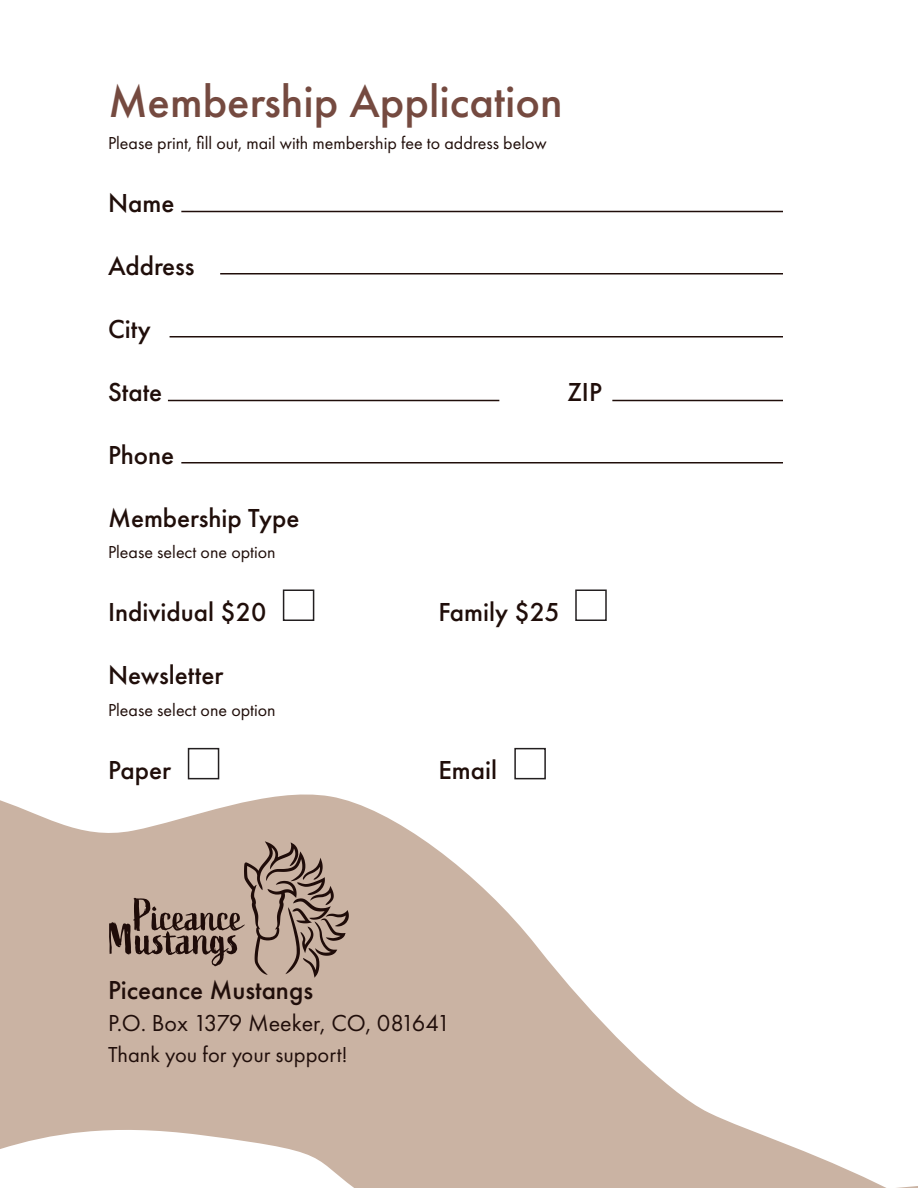
<style>
.page{position:relative;width:918px;height:1188px;background:#fff}
.page>*{position:absolute;margin:0;border:0;box-sizing:border-box;transform-origin:0 0}
.t1{font:500 46.5px "Futura PT";color:#754a40}
.t2{font:500 27px "Futura PT";color:#200e0a}
.t3{font:24px "Futura PT";color:#200e0a}
.t4{font:22.5px "Futura PT";color:#200e0a}
.t5{font:18px "Futura PT";color:#200e0a}
</style>
<div class="page">
<svg style="left:0;top:794px;width:918px;height:394px;fill:#cab3a3"></svg>
<svg style="left:109px;top:841px;width:240px;height:137px;background:#b19a8c"></svg>
<div style="left:283px;top:590px;width:31px;height:31px;border:2px solid #231f20"></div>
<div style="left:188px;top:748px;width:31px;height:31px;border:2px solid #231f20"></div>
<div style="left:575px;top:590px;width:32px;height:31px;border:2px solid #231f20"></div>
<div style="left:514px;top:748px;width:32px;height:31px;border:2px solid #231f20"></div>
<hr style="left:181px;top:211px;width:602px;height:1px;background:#200e0a">
<hr style="left:220px;top:273px;width:563px;height:1px;background:#200e0a">
<hr style="left:170px;top:336px;width:613px;height:2px;background:#200e0a">
<hr style="left:181px;top:462px;width:602px;height:2px;background:#200e0a">
<hr style="left:168px;top:400px;width:331px;height:1px;background:#200e0a">
<hr style="left:612px;top:400px;width:171px;height:1px;background:#200e0a">
<p class="t1" style="left:108px;top:74px;width:456px">Membership Application</p>
<p class="t5" style="left:108px;top:132px;width:440px">Please print, fill out, mail with membership fee to address below</p>
<p class="t2" style="left:108px;top:186px;width:68px">Name</p>
<p class="t2" style="left:108px;top:249px;width:88px">Address</p>
<p class="t2" style="left:108px;top:312px;width:44px">City</p>
<p class="t2" style="left:108px;top:375px;width:56px">State</p>
<p class="t2" style="left:567px;top:375px;width:36px">ZIP</p>
<p class="t2" style="left:108px;top:438px;width:68px">Phone</p>
<p class="t2" style="left:108px;top:501px;width:193px">Membership Type</p>
<p class="t5" style="left:108px;top:541px;width:169px">Please select one option</p>
<p class="t2" style="left:108px;top:596px;width:160px">Individual $20</p>
<p class="t2" style="left:108px;top:659px;width:117px">Newsletter</p>
<p class="t5" style="left:108px;top:699px;width:169px">Please select one option</p>
<p class="t2" style="left:108px;top:753px;width:65px">Paper</p>
<p class="t2" style="left:438px;top:596px;width:123px">Family $25</p>
<p class="t2" style="left:438px;top:753px;width:60px">Email</p>
<p class="t2" style="left:108px;top:974px;width:207px">Piceance Mustangs</p>
<p class="t3" style="left:108px;top:1008px;width:344px">P.O. Box 1379 Meeker, CO, 081641</p>
<p class="t4" style="left:108px;top:1041px;width:241px">Thank you for your support!</p>
</div>
